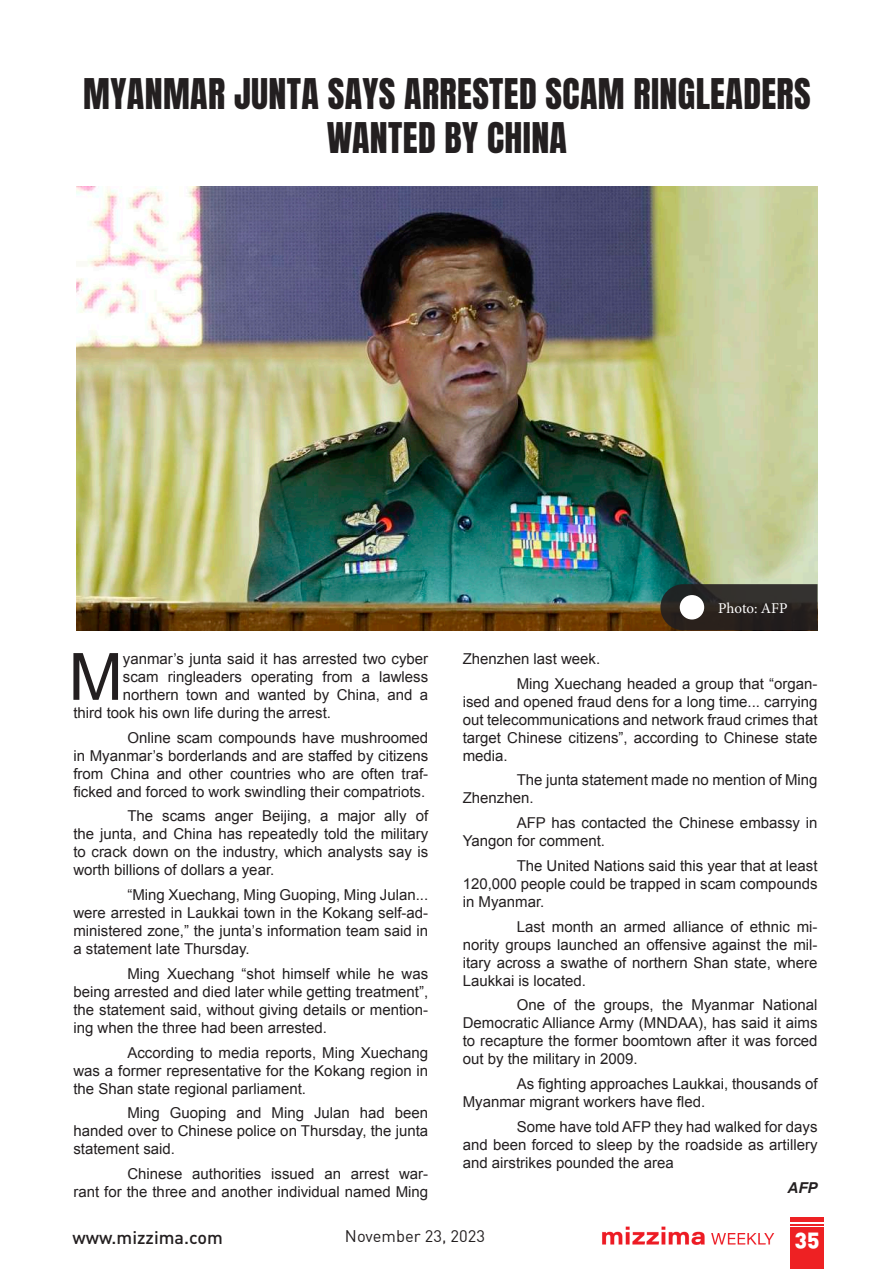
<style>
.page{position:relative;width:891px;height:1269px;background:#fff}
.page>*{position:absolute;margin:0;border:0;box-sizing:border-box;transform-origin:0 0}
.t1{font:65.25px "Arial";color:#231f20}
.t2{font:36px/43.2px "Anton";letter-spacing:.01em;color:#231f20;text-align:center}
.t3{font:22.5px "DIN Black Alternate";color:#fff}
.t4{font:500 18px "DIN";color:#231f20}
.t5{font:16.5px "DIN";color:#231f20}
.t6{font:15px/18px "Arial";color:#231f20;text-align:justify}
.t7{font:15px "Minion Pro";letter-spacing:-.005em;color:#fff}
.t8{font:italic 700 15px "Arial";color:#231f20}
</style>
<div class="page">
<img style="left:602px;top:1226px;width:173px;height:19px">
<hr style="left:791px;top:1217px;width:33px;height:4px;background:#ee2123">
<hr style="left:791px;top:1224px;width:33px;height:2px;background:#ee2123">
<div style="left:791px;top:1228px;width:33px;height:41px;background:#ee2123"></div>
<img style="left:76px;top:186px;width:742px;height:444px">
<svg style="left:660px;top:584px;width:158px;height:46px"></svg>
<div style="left:680px;top:595px;width:24px;height:25px;background:#fff;border-radius:50%"></div>
<h2 class="t2" style="left:83px;top:75px;width:729px">MYANMAR JUNTA SAYS ARRESTED SCAM RINGLEADERS<br>WANTED BY CHINA</h2>
<h1 class="t1" style="left:69px;top:634px;width:56px">M</h1>
<p class="t6" style="left:123px;top:650px;width:307px">yanmar’s junta said it has arrested two cyber</p>
<p class="t6" style="left:123px;top:668px;width:307px">scam ringleaders operating from a lawless</p>
<p class="t6" style="left:123px;top:686px;width:307px">northern town and wanted by China, and a</p>
<p class="t6" style="left:73px;top:704px;width:259px">third took his own life during the arrest.</p>
<p class="t6" style="left:73px;top:728px;width:356px;text-indent:54px">Online scam compounds have mushroomed in Myanmar’s borderlands and are staffed by citizens from China and other countries who are often traf&shy;ficked and forced to work swindling their compatriots.</p>
<p class="t6" style="left:73px;top:807px;width:356px;text-indent:54px">The scams anger Beijing, a major ally of the junta, and China has repeatedly told the military to crack down on the industry, which analysts say is worth billions of dollars a year.</p>
<p class="t6" style="left:73px;top:886px;width:356px;text-indent:54px">“Ming Xuechang, Ming Guoping, Ming Julan... were arrested in Laukkai town in the Kokang self-ad&shy;ministered zone,” the junta’s information team said in a statement late Thursday.</p>
<p class="t6" style="left:73px;top:965px;width:356px;text-indent:54px">Ming Xuechang “shot himself while he was being arrested and died later while getting treatment”, the statement said, without giving details or mention&shy;ing when the three had been arrested.</p>
<p class="t6" style="left:73px;top:1043px;width:356px;text-indent:54px">According to media reports, Ming Xuechang was a former representative for the Kokang region in the Shan state regional parliament.</p>
<p class="t6" style="left:73px;top:1104px;width:356px;text-indent:54px">Ming Guoping and Ming Julan had been handed over to Chinese police on Thursday, the junta statement said.</p>
<p class="t6" style="left:73px;top:1165px;width:356px;text-align:right">Chinese authorities issued an arrest war-<br>rant for the three and another individual named Ming</p>
<p class="t7" style="left:718px;top:598px;width:71px">Photo: AFP</p>
<p class="t6" style="left:517px;top:646px;width:302px;line-height:24.8px;text-indent:-54px">Zhenzhen last week.<br>Ming Xuechang headed a group that “organ-</p>
<p class="t6" style="left:463px;top:692px;width:356px">ised and opened fraud dens for a long time... carrying out telecommunications and network fraud crimes that target Chinese citizens”, according to Chinese state media.</p>
<p class="t6" style="left:463px;top:771px;width:356px;text-indent:54px">The junta statement made no mention of Ming<br>Zhenzhen.</p>
<p class="t6" style="left:463px;top:814px;width:356px;text-indent:54px">AFP has contacted the Chinese embassy in<br>Yangon for comment.</p>
<p class="t6" style="left:463px;top:857px;width:356px;text-indent:54px">The United Nations said this year that at least 120,000 people could be trapped in scam compounds in Myanmar.</p>
<p class="t6" style="left:463px;top:917px;width:356px;text-indent:54px">Last month an armed alliance of ethnic mi&shy;nority groups launched an offensive against the mil&shy;itary across a swathe of northern Shan state, where Laukkai is located.</p>
<p class="t6" style="left:463px;top:996px;width:356px;text-indent:54px">One of the groups, the Myanmar National Democratic Alliance Army (MNDAA), has said it aims to recapture the former boomtown after it was forced out by the military in 2009.</p>
<p class="t6" style="left:463px;top:1075px;width:356px;text-indent:54px">As fighting approaches Laukkai, thousands of<br>Myanmar migrant workers have fled.</p>
<p class="t6" style="left:463px;top:1118px;width:356px;text-indent:54px">Some have told AFP they had walked for days and been forced to sleep by the roadside as artillery and airstrikes pounded the area</p>
<p class="t8" style="left:788px;top:1178px;width:32px">AFP</p>
<p class="t4" style="left:72px;top:1226px;width:152px">www.mizzima.com</p>
<p class="t5" style="left:345px;top:1226px;width:142px">November 23, 2023</p>
<h3 class="t3" style="left:795px;top:1223px;width:27px">35</h3>
</div>
